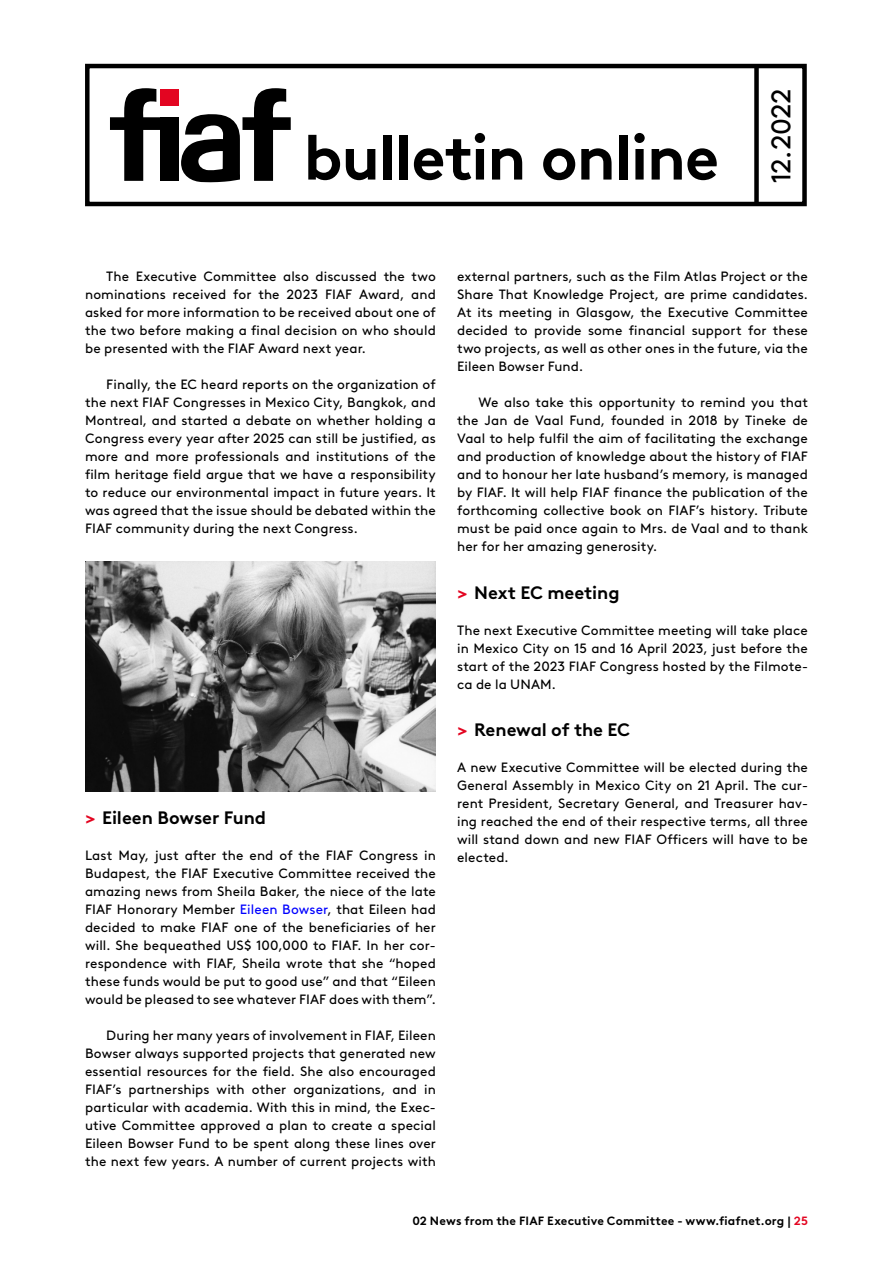
<style>
.page{position:relative;width:893px;height:1263px;background:#fff}
.page>*{position:absolute;margin:0;border:0;box-sizing:border-box;transform-origin:0 0}
.t1{font:700 63px "Brown LL";letter-spacing:-.025em;color:#000}
.t2{font:27px "Brown LL";letter-spacing:-.01em;color:#000}
.t3{font:700 18px "Brown LL";letter-spacing:-.005em;color:#000}
.texte{font:13.5px/18px "Brown LL";letter-spacing:.01em;color:#000;text-align:justify}
.Texte_-__1{font:13.5px/18px "Brown LL";letter-spacing:.01em;color:#000;text-align:justify}
.t4{font:700 12px "Brown LL";letter-spacing:.015em;color:#000}
.s1{color:#e30521}
.s2{color:#00f}
</style>
<div class="page">
<div style="left:85px;top:64px;width:722px;height:142px;border:4px solid #000"></div>
<div style="left:160px;top:89px;width:18px;height:17px;background:#e30521"></div>
<div style="left:160px;top:117px;width:18px;height:64px;background:#000"></div>
<svg style="left:181px;top:88px;width:110px;height:94px"></svg>
<svg style="left:110px;top:88px;width:50px;height:93px"></svg>
<div style="left:754px;top:65px;width:5px;height:139px;background:#000"></div>
<img style="left:85px;top:561px;width:351px;height:230px">
<h1 class="t1" style="left:303px;top:109px;width:417px">bulletin online</h1>
<h2 class="t2" style="left:761px;top:183px;width:96px;rotate:-90deg">12.2022</h2>
<p class="texte" style="left:85px;top:266px;width:352px;text-indent:21px">The Executive Committee also discussed the two nominations received for the 2023 FIAF Award, and asked for more information to be received about one of the two before making a final decision on who should be presented with the FIAF Award next year.</p>
<p class="texte" style="left:85px;top:374px;width:352px;text-indent:21px">Finally, the EC heard reports on the organization of the next FIAF Congresses in Mexico City, Bangkok, and Montreal, and started a debate on whether holding a Congress every year after 2025 can still be justified, as more and more professionals and institutions of the film heritage field argue that we have a responsibility to reduce our environmental impact in future years. It was agreed that the issue should be debated within the FIAF community during the next Congress.</p>
<p class="t3" style="left:85px;top:804px;width:183px"><span class="s1">&gt;</span> Eileen Bowser Fund</p>
<p class="Texte_-__1" style="left:85px;top:845px;width:352px">Last May, just after the end of the FIAF Congress in Budapest, the FIAF Executive Committee received the amazing news from Sheila Baker, the niece of the late FIAF Honorary Member <span class="s2">Eileen Bowser</span>, that Eileen had decided to make FIAF one of the beneficiaries of her will. She bequeathed US$ 100,000 to FIAF. In her cor&shy;respondence with FIAF, Sheila wrote that she “hoped these funds would be put to good use” and that “Eileen would be pleased to see whatever FIAF does with them”.</p>
<p class="texte" style="left:85px;top:1025px;width:352px;text-indent:21px">During her many years of involvement in FIAF, Eileen Bowser always supported projects that generated new essential resources for the field. She also encouraged FIAF’s partnerships with other organizations, and in particular with academia. With this in mind, the Exec&shy;utive Committee approved a plan to create a special Eileen Bowser Fund to be spent along these lines over the next few years. A number of current projects with</p>
<p class="texte" style="left:457px;top:266px;width:352px">external partners, such as the Film Atlas Project or the Share That Knowledge Project, are prime candidates.<br>At its meeting in Glasgow, the Executive Committee decided to provide some financial support for these two projects, as well as other ones in the future, via the Eileen Bowser Fund.</p>
<p class="texte" style="left:457px;top:392px;width:352px;text-indent:21px">We also take this opportunity to remind you that the Jan de Vaal Fund, founded in 2018 by Tineke de Vaal to help fulfil the aim of facilitating the exchange and production of knowledge about the history of FIAF and to honour her late husband’s memory, is managed by FIAF. It will help FIAF finance the publication of the forthcoming collective book on FIAF’s history. Tribute must be paid once again to Mrs. de Vaal and to thank her for her amazing generosity.</p>
<p class="t3" style="left:457px;top:579px;width:164px"><span class="s1">&gt;</span> Next EC meeting</p>
<p class="Texte_-__1" style="left:457px;top:620px;width:352px">The next Executive Committee meeting will take place in Mexico City on 15 and 16 April 2023, just before the start of the 2023 FIAF Congress hosted by the Filmote&shy;ca de la UNAM.</p>
<p class="t3" style="left:457px;top:716px;width:174px"><span class="s1">&gt;</span> Renewal of the EC</p>
<p class="Texte_-__1" style="left:457px;top:757px;width:352px">A new Executive Committee will be elected during the General Assembly in Mexico City on 21 April. The cur&shy;rent President, Secretary General, and Treasurer hav&shy;ing reached the end of their respective terms, all three will stand down and new FIAF Officers will have to be elected.</p>
<p class="t4" style="left:412px;top:1211px;width:397px">02 News from the FIAF Executive Committee - www.fiafnet.org | <span class="s1">25</span></p>
</div>
